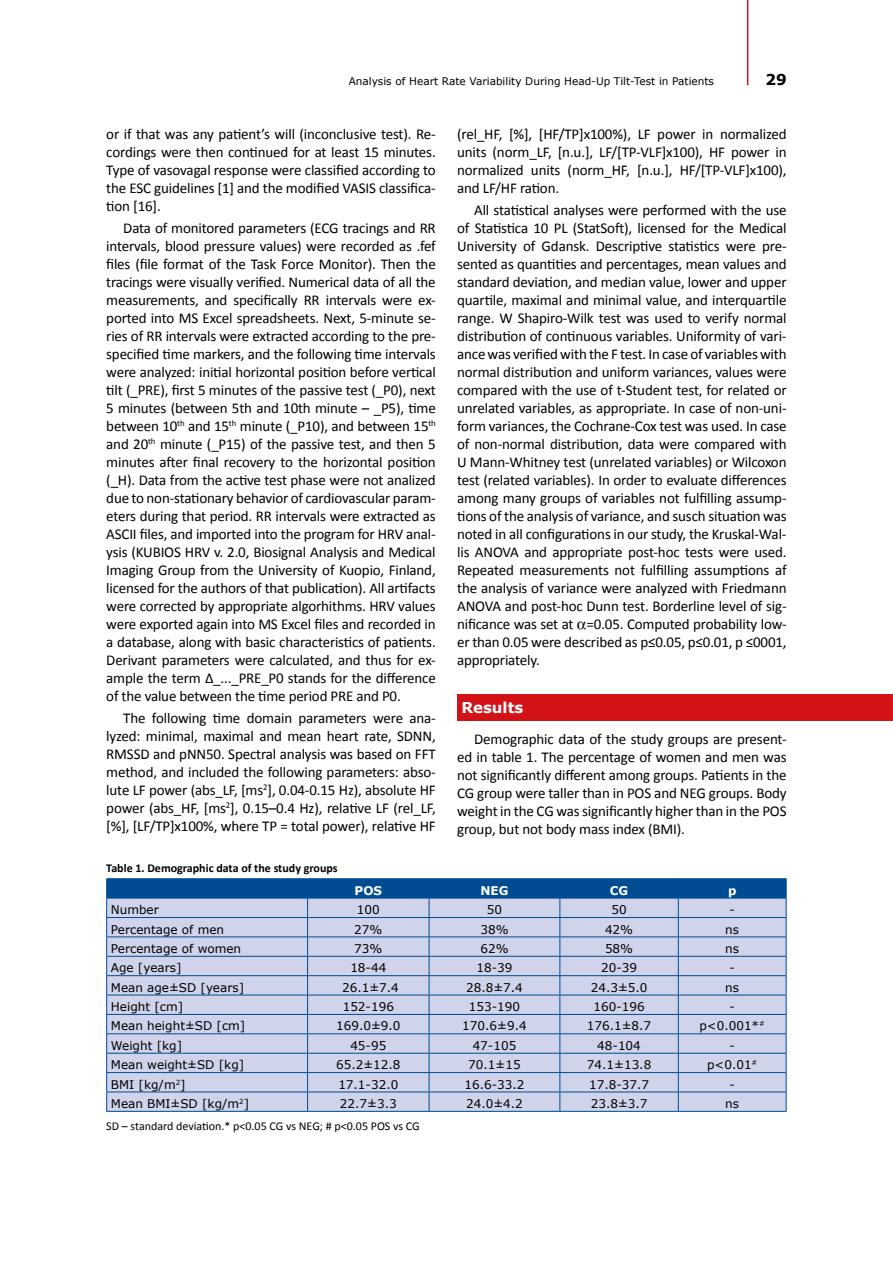
<style>
.page{position:relative;width:893px;height:1263px;background:#fff}
.page>*{position:absolute;margin:0;border:0;box-sizing:border-box;transform-origin:0 0}
.t1{font:15px/18px "Calibri";letter-spacing:-.01em;color:#000;text-align:justify}
.t2{font:700 15px "Verdana";color:#fff}
.t3{font:700 15px "Verdana";color:#000}
.t4{font:12px "Verdana";color:#000}
.t5{font:12px "Calibri";color:#000}
.t6{font:700 12px "Calibri";color:#000}
.t7{font:700 12px "Verdana";color:#fff}
.t8{font:10.5px "Verdana";color:#000}
</style>
<div class="page">
<hr style="left:747px;top:0;width:1px;height:85px;background:#d31218">
<div style="left:457px;top:694px;width:436px;height:27px;background:#d31218"></div>
<hr style="left:106px;top:878px;width:202px;height:1px;background:#004b91">
<hr style="left:308px;top:878px;width:121px;height:1px;background:#004b91">
<hr style="left:429px;top:878px;width:131px;height:1px;background:#004b91">
<hr style="left:560px;top:878px;width:118px;height:1px;background:#004b91">
<hr style="left:678px;top:878px;width:108px;height:1px;background:#004b91">
<svg style="left:106px;top:879px;width:681px;height:232px;background:#b2c1dd"></svg>
<hr style="left:106px;top:1111px;width:202px;height:1px;background:#004b91">
<hr style="left:308px;top:1111px;width:121px;height:1px;background:#004b91">
<hr style="left:429px;top:1111px;width:131px;height:1px;background:#004b91">
<hr style="left:560px;top:1111px;width:118px;height:1px;background:#004b91">
<hr style="left:678px;top:1111px;width:108px;height:1px;background:#004b91">
<p class="t8" style="left:349px;top:75px;width:367px">Analysis of Heart Rate Variability During Head-Up Tilt-Test in Patients</p>
<p class="t3" style="left:765px;top:70px;width:23px">29</p>
<p class="t1" style="left:106px;top:124px;width:331px">or if that was any patient’s will (inconclusive test). Re‐ cordings were then continued for at least 15 minutes.<br>Type of vasovagal response were classified according to the ESC guidelines [1] and the modified VASIS classifica‐ tion [16].</p>
<p class="t1" style="left:106px;top:218px;width:331px;text-indent:17px">Data of monitored parameters (ECG tracings and RR intervals, blood pressure values) were recorded as .fef files (file format of the Task Force Monitor). Then the tracings were visually verified. Numerical data of all the measurements, and specifically RR intervals were ex‐ ported into MS Excel spreadsheets. Next, 5-minute se‐ ries of RR intervals were extracted according to the pre‐ specified time markers, and the following time intervals were analyzed: initial horizontal position before vertical tilt (_PRE), first 5 minutes of the passive test (_P0), next 5 minutes (between 5th and 10th minute – _P5), time between 10<sup>th</sup> and 15<sup>th</sup> minute (_P10), and between 15<sup>th </sup>and 20<sup>th</sup> minute (_P15) of the passive test, and then 5 minutes after final recovery to the horizontal position (_H). Data from the active test phase were not analized due to non-stationary behavior of cardiovascular param‐ eters during that period. RR intervals were extracted as ASCII files, and imported into the program for HRV anal‐ ysis (KUBIOS HRV v. 2.0, Biosignal Analysis and Medical Imaging Group from the University of Kuopio, Finland, licensed for the authors of that publication). All artifacts were corrected by appropriate algorhithms. HRV values were exported again into MS Excel files and recorded in a database, along with basic characteristics of patients.<br>Derivant parameters were calculated, and thus for ex‐ ample the term ∆_..._PRE_P0 stands for the difference of the value between the time period PRE and P0.</p>
<p class="t1" style="left:106px;top:709px;width:331px;text-indent:17px">The following time domain parameters were ana‐ lyzed: minimal, maximal and mean heart rate, SDNN, RMSSD and pNN50. Spectral analysis was based on FFT method, and included the following parameters: abso‐ lute LF power (abs_LF, [ms<sup>2</sup>], 0.04-0.15 Hz), absolute HF power (abs_HF, [ms<sup>2</sup>], 0.15–0.4 Hz), relative LF (rel_LF, [%], [LF/TP]x100%, where TP = total power), relative HF</p>
<p class="t6" style="left:106px;top:861px;width:233px">Table 1. Demographic data of the study groups</p>
<p class="t1" style="left:457px;top:124px;width:331px">(rel_HF, [%], [HF/TP]x100%), LF power in normalized units (norm_LF, [n.u.], LF/[TP-VLF]x100), HF power in normalized units (norm_HF, [n.u.], HF/[TP-VLF]x100), and LF/HF ration.</p>
<p class="t1" style="left:457px;top:200px;width:331px;text-indent:17px">All statistical analyses were performed with the use of Statistica 10 PL (StatSoft), licensed for the Medical University of Gdansk. Descriptive statistics were pre‐ sented as quantities and percentages, mean values and standard deviation, and median value, lower and upper quartile, maximal and minimal value, and interquartile range. W Shapiro-Wilk test was used to verify normal distribution of continuous variables. Uniformity of vari‐ ance was verified with the F test. In case of variables with normal distribution and uniform variances, values were compared with the use of t-Student test, for related or unrelated variables, as appropriate. In case of non-uni‐ form variances, the Cochrane-Cox test was used. In case of non-normal distribution, data were compared with U Mann-Whitney test (unrelated variables) or Wilcoxon test (related variables). In order to evaluate differences among many groups of variables not fulfilling assump‐ tions of the analysis of variance, and susch situation was noted in all configurations in our study, the Kruskal-Wal‐ lis ANOVA and appropriate post-hoc tests were used.<br>Repeated measurements not fulfilling assumptions af the analysis of variance were analyzed with Friedmann ANOVA and post-hoc Dunn test. Borderline level of sig‐ nificance was set at =0.05. Computed probability low‐ er than 0.05 were described as p≤0.05, p≤0.01, p ≤0001, appropriately.</p>
<p class="t2" style="left:461px;top:698px;width:64px">Results</p>
<p class="t1" style="left:457px;top:729px;width:331px;text-indent:17px">Demographic data of the study groups are present‐ ed in table 1. The percentage of women and men was not significantly different among groups. Patients in the CG group were taller than in POS and NEG groups. Body weight in the CG was significantly higher than in the POS group, but not body mass index (BMI).</p>
<p class="t7" style="left:355px;top:882px;width:29px">POS</p>
<p class="t7" style="left:480px;top:882px;width:30px">NEG</p>
<p class="t7" style="left:610px;top:882px;width:20px">CG</p>
<p class="t7" style="left:728px;top:882px;width:10px">p</p>
<p class="t4" style="left:111px;top:902px;width:49px">Number</p>
<p class="t4" style="left:357px;top:902px;width:24px">100</p>
<p class="t4" style="left:487px;top:902px;width:17px">50</p>
<p class="t4" style="left:611px;top:902px;width:17px">50</p>
<p class="t4" style="left:729px;top:902px;width:7px">-</p>
<p class="t4" style="left:111px;top:921px;width:115px">Percentage of men</p>
<p class="t4" style="left:354px;top:921px;width:30px">27%</p>
<p class="t4" style="left:480px;top:921px;width:30px">38%</p>
<p class="t4" style="left:605px;top:921px;width:30px">42%</p>
<p class="t4" style="left:725px;top:921px;width:15px">ns</p>
<p class="t4" style="left:111px;top:941px;width:132px">Percentage of women</p>
<p class="t4" style="left:354px;top:941px;width:30px">73%</p>
<p class="t4" style="left:480px;top:941px;width:30px">62%</p>
<p class="t4" style="left:605px;top:941px;width:30px">58%</p>
<p class="t4" style="left:725px;top:941px;width:15px">ns</p>
<p class="t4" style="left:111px;top:960px;width:72px">Age [years]</p>
<p class="t4" style="left:350px;top:960px;width:37px">18-44</p>
<p class="t4" style="left:476px;top:960px;width:37px">18-39</p>
<p class="t4" style="left:601px;top:960px;width:37px">20-39</p>
<p class="t4" style="left:729px;top:960px;width:7px">-</p>
<p class="t4" style="left:111px;top:980px;width:135px">Mean age±SD [years]</p>
<p class="t4" style="left:342px;top:980px;width:58px">26.1±7.4</p>
<p class="t4" style="left:466px;top:980px;width:58px">28.8±7.4</p>
<p class="t4" style="left:591px;top:980px;width:58px">24.3±5.0</p>
<p class="t4" style="left:725px;top:980px;width:15px">ns</p>
<p class="t4" style="left:111px;top:999px;width:74px">Height [cm]</p>
<p class="t4" style="left:343px;top:999px;width:53px">152-196</p>
<p class="t4" style="left:469px;top:999px;width:53px">153-190</p>
<p class="t4" style="left:593px;top:999px;width:53px">160-196</p>
<p class="t4" style="left:729px;top:999px;width:7px">-</p>
<p class="t4" style="left:111px;top:1018px;width:136px">Mean height±SD [cm]</p>
<p class="t4" style="left:336px;top:1018px;width:66px">169.0±9.0</p>
<p class="t4" style="left:462px;top:1018px;width:66px">170.6±9.4</p>
<p class="t4" style="left:587px;top:1018px;width:66px">176.1±8.7</p>
<p class="t4" style="left:699px;top:1018px;width:67px">p&lt;0.001*<sup>#</sup></p>
<p class="t4" style="left:111px;top:1038px;width:73px">Weight [kg]</p>
<p class="t4" style="left:350px;top:1038px;width:37px">45-95</p>
<p class="t4" style="left:473px;top:1038px;width:45px">47-105</p>
<p class="t4" style="left:597px;top:1038px;width:45px">48-104</p>
<p class="t4" style="left:729px;top:1038px;width:7px">-</p>
<p class="t4" style="left:111px;top:1057px;width:135px">Mean weight±SD [kg]</p>
<p class="t4" style="left:336px;top:1057px;width:66px">65.2±12.8</p>
<p class="t4" style="left:468px;top:1057px;width:54px">70.1±15</p>
<p class="t4" style="left:587px;top:1057px;width:66px">74.1±13.8</p>
<p class="t4" style="left:707px;top:1057px;width:52px">p&lt;0.01<sup>#</sup></p>
<p class="t4" style="left:111px;top:1076px;width:76px">BMI [kg/m<sup>2</sup>]</p>
<p class="t4" style="left:338px;top:1076px;width:61px">17.1-32.0</p>
<p class="t4" style="left:464px;top:1076px;width:61px">16.6-33.2</p>
<p class="t4" style="left:589px;top:1076px;width:61px">17.8-37.7</p>
<p class="t4" style="left:729px;top:1076px;width:7px">-</p>
<p class="t4" style="left:111px;top:1096px;width:140px">Mean BMI±SD [kg/m<sup>2</sup>]</p>
<p class="t4" style="left:340px;top:1096px;width:58px">22.7±3.3</p>
<p class="t4" style="left:466px;top:1096px;width:58px">24.0±4.2</p>
<p class="t4" style="left:591px;top:1096px;width:58px">23.8±3.7</p>
<p class="t4" style="left:725px;top:1096px;width:15px">ns</p>
<p class="t5" style="left:106px;top:1119px;width:315px">SD – standard deviation.* p&lt;0.05 CG vs NEG; # p&lt;0.05 POS vs CG</p>
</div>
